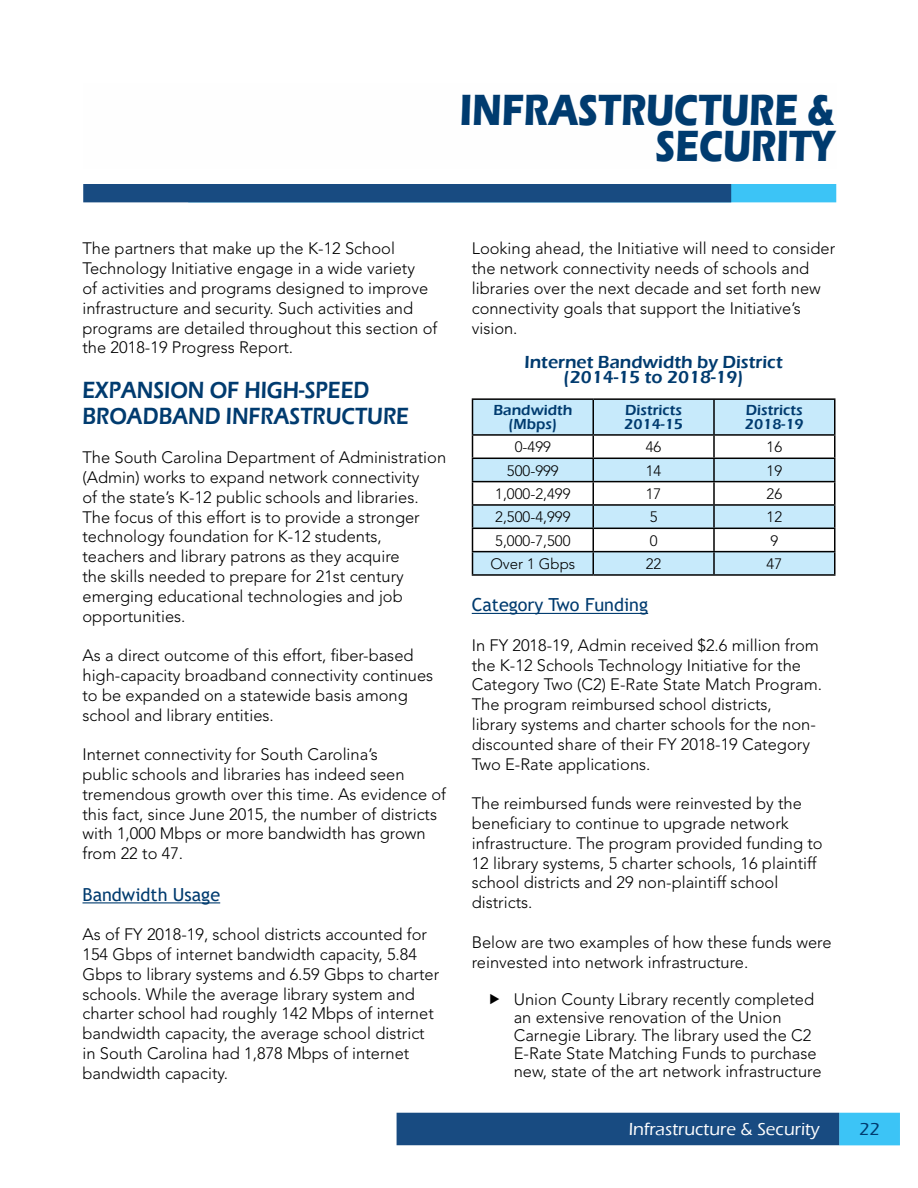
<style>
.page{position:relative;width:918px;height:1188px;background:#fff}
.page>*{position:absolute;margin:0;border:0;box-sizing:border-box;transform-origin:0 0}
.t1{font:700 45px/36px "Eras ITC";color:#003b6f;text-align:right;scale:.8 1}
.t2{font:600 24.15px/25.2px "Eras ITC";color:#003b6f;scale:.87 1}
.t3{font:600 18px/15px "Eras ITC";color:#003b6f;text-align:center}
.t4{font:18px "Trebuchet MS";color:#003b6f}
.t5{font:500 18px "Eras ITC";color:#fefefe}
.t6{font:500 18px "Eras ITC";color:#003b6f}
.t7{font:300 16.5px/19.8px "Avenir LT Std";color:#000}
.t8{font:300 15px "Avenir LT Std";color:#000}
.t9{font:600 15px/13.5px "Eras ITC";color:#003b6f}
</style>
<div class="page">
<hr style="left:82px;top:902px;width:138px;height:1px;background:#003b6f">
<hr style="left:472px;top:613px;width:176px;height:1px;background:#003b6f">
<svg style="left:473px;top:400px;width:361px;height:174px;fill:#c7eafb"></svg>
<hr style="left:472px;top:398px;width:121px;height:2px;background:#000">
<hr style="left:472px;top:400px;width:1px;height:34px;background:#000">
<hr style="left:593px;top:398px;width:121px;height:2px;background:#000">
<hr style="left:592px;top:400px;width:2px;height:34px;background:#000">
<hr style="left:714px;top:398px;width:122px;height:2px;background:#000">
<hr style="left:713px;top:400px;width:2px;height:34px;background:#000">
<hr style="left:834px;top:400px;width:2px;height:34px;background:#000">
<hr style="left:472px;top:434px;width:121px;height:2px;background:#000">
<hr style="left:593px;top:434px;width:121px;height:2px;background:#000">
<hr style="left:592px;top:436px;width:2px;height:22px;background:#000">
<hr style="left:714px;top:434px;width:122px;height:2px;background:#000">
<hr style="left:713px;top:436px;width:2px;height:22px;background:#000">
<hr style="left:834px;top:436px;width:2px;height:22px;background:#000">
<hr style="left:472px;top:458px;width:121px;height:1px;background:#000">
<hr style="left:593px;top:458px;width:121px;height:1px;background:#000">
<hr style="left:592px;top:459px;width:2px;height:22px;background:#000">
<hr style="left:714px;top:458px;width:122px;height:1px;background:#000">
<hr style="left:713px;top:459px;width:2px;height:22px;background:#000">
<hr style="left:834px;top:459px;width:2px;height:22px;background:#000">
<hr style="left:472px;top:481px;width:121px;height:1px;background:#000">
<hr style="left:593px;top:481px;width:121px;height:1px;background:#000">
<hr style="left:592px;top:482px;width:2px;height:22px;background:#000">
<hr style="left:714px;top:481px;width:122px;height:1px;background:#000">
<hr style="left:713px;top:482px;width:2px;height:22px;background:#000">
<hr style="left:834px;top:482px;width:2px;height:22px;background:#000">
<hr style="left:472px;top:504px;width:121px;height:2px;background:#000">
<hr style="left:593px;top:504px;width:121px;height:2px;background:#000">
<hr style="left:592px;top:506px;width:2px;height:22px;background:#000">
<hr style="left:714px;top:504px;width:122px;height:2px;background:#000">
<hr style="left:713px;top:506px;width:2px;height:22px;background:#000">
<hr style="left:834px;top:506px;width:2px;height:22px;background:#000">
<hr style="left:472px;top:528px;width:121px;height:1px;background:#000">
<hr style="left:593px;top:528px;width:121px;height:1px;background:#000">
<hr style="left:592px;top:529px;width:2px;height:22px;background:#000">
<hr style="left:714px;top:528px;width:122px;height:1px;background:#000">
<hr style="left:713px;top:529px;width:2px;height:22px;background:#000">
<hr style="left:834px;top:529px;width:2px;height:22px;background:#000">
<hr style="left:472px;top:551px;width:121px;height:1px;background:#000">
<svg style="left:472px;top:436px;width:1px;height:138px"></svg>
<hr style="left:593px;top:551px;width:121px;height:1px;background:#000">
<hr style="left:592px;top:552px;width:2px;height:22px;background:#000">
<hr style="left:714px;top:551px;width:122px;height:1px;background:#000">
<hr style="left:713px;top:552px;width:2px;height:22px;background:#000">
<hr style="left:834px;top:552px;width:2px;height:22px;background:#000">
<hr style="left:472px;top:574px;width:121px;height:2px;background:#000">
<hr style="left:593px;top:574px;width:121px;height:2px;background:#000">
<hr style="left:714px;top:574px;width:122px;height:2px;background:#000">
<svg style="left:83px;top:184px;width:754px;height:19px;background:#226094"></svg>
<svg style="left:396px;top:1112px;width:504px;height:34px;background:#266194"></svg>
<h1 class="t1" style="left:460px;top:92px;width:470px">INFRASTRUCTURE &amp;<br>SECURITY</h1>
<p class="t7" style="left:82px;top:239px;width:356px">The partners that make up the K-12 School Technology Initiative engage in a wide variety<br>of activities and programs designed to improve infrastructure and security. Such activities and programs are detailed throughout this section of the 2018-19 Progress Report.</p>
<h2 class="t2" style="left:82px;top:378px;width:377px">EXPANSION OF HIGH-SPEED<br>BROADBAND INFRASTRUCTURE</h2>
<p class="t7" style="left:82px;top:448px;width:365px">The South Carolina Department of Administration (Admin) works to expand network connectivity<br>of the state’s K-12 public schools and libraries.<br>The focus of this effort is to provide a stronger technology foundation for K-12 students, teachers and library patrons as they acquire<br>the skills needed to prepare for 21st century emerging educational technologies and job opportunities.</p>
<p class="t7" style="left:82px;top:646px;width:352px">As a direct outcome of this effort, fiber-based high-capacity broadband connectivity continues to be expanded on a statewide basis among school and library entities.</p>
<p class="t7" style="left:82px;top:745px;width:365px">Internet connectivity for South Carolina’s<br>public schools and libraries has indeed seen tremendous growth over this time. As evidence of this fact, since June 2015, the number of districts with 1,000 Mbps or more bandwidth has grown from 22 to 47.</p>
<p class="t4" style="left:82px;top:883px;width:139px">Bandwidth Usage</p>
<p class="t7" style="left:82px;top:925px;width:358px">As of FY 2018-19, school districts accounted for 154 Gbps of internet bandwidth capacity, 5.84<br>Gbps to library systems and 6.59 Gbps to charter schools. While the average library system and charter school had roughly 142 Mbps of internet bandwidth capacity, the average school district in South Carolina had 1,878 Mbps of internet bandwidth capacity.</p>
<p class="t7" style="left:472px;top:239px;width:365px">Looking ahead, the Initiative will need to consider the network connectivity needs of schools and libraries over the next decade and set forth new connectivity goals that support the Initiative’s vision.</p>
<p class="t3" style="left:525px;top:355px;width:260px">Internet Bandwidth by District (2014-15 to 2018-19)</p>
<p class="t9" style="left:493px;top:404px;width:80px;text-align:center">Bandwidth (Mbps)</p>
<p class="t9" style="left:624px;top:404px;width:60px">Districts<br>2014-15</p>
<p class="t9" style="left:745px;top:404px;width:60px">Districts<br>2018-19</p>
<p class="t8" style="left:515px;top:438px;width:38px">0-499</p>
<p class="t8" style="left:646px;top:438px;width:17px">46</p>
<p class="t8" style="left:767px;top:438px;width:17px">16</p>
<p class="t8" style="left:507px;top:462px;width:53px">500-999</p>
<p class="t8" style="left:646px;top:462px;width:17px">14</p>
<p class="t8" style="left:767px;top:462px;width:17px">19</p>
<p class="t8" style="left:495px;top:485px;width:77px">1,000-2,499</p>
<p class="t8" style="left:646px;top:485px;width:17px">17</p>
<p class="t8" style="left:767px;top:485px;width:17px">26</p>
<p class="t8" style="left:495px;top:508px;width:77px">2,500-4,999</p>
<p class="t8" style="left:650px;top:508px;width:9px">5</p>
<p class="t8" style="left:767px;top:508px;width:17px">12</p>
<p class="t8" style="left:495px;top:532px;width:77px">5,000-7,500</p>
<p class="t8" style="left:650px;top:532px;width:9px">0</p>
<p class="t8" style="left:770px;top:532px;width:9px">9</p>
<p class="t8" style="left:490px;top:555px;width:86px">Over 1 Gbps</p>
<p class="t8" style="left:646px;top:555px;width:17px">22</p>
<p class="t8" style="left:767px;top:555px;width:17px">47</p>
<p class="t4" style="left:472px;top:593px;width:178px">Category Two Funding</p>
<p class="t7" style="left:472px;top:635px;width:352px">In FY 2018-19, Admin received $2.6 million from the K-12 Schools Technology Initiative for the Category Two (C2) E-Rate State Match Program.<br>The program reimbursed school districts,<br>library systems and charter schools for the non&shy;discounted share of their FY 2018-19 Category Two E-Rate applications.</p>
<p class="t7" style="left:472px;top:794px;width:352px">The reimbursed funds were reinvested by the beneficiary to continue to upgrade network infrastructure. The program provided funding to 12 library systems, 5 charter schools, 16 plaintiff school districts and 29 non-plaintiff school districts.</p>
<p class="t7" style="left:472px;top:932px;width:361px">Below are two examples of how these funds were reinvested into network infrastructure.</p>
<p class="t7" style="left:514px;top:991px;width:309px;line-height:18px">Union County Library recently completed an extensive renovation of the Union Carnegie Library. The library used the C2<br>E-Rate State Matching Funds to purchase new, state of the art network infrastructure</p>
<p class="t5" style="left:629px;top:1119px;width:193px">Infrastructure &amp; Security</p>
<p class="t6" style="left:859px;top:1119px;width:22px">22</p>
</div>
